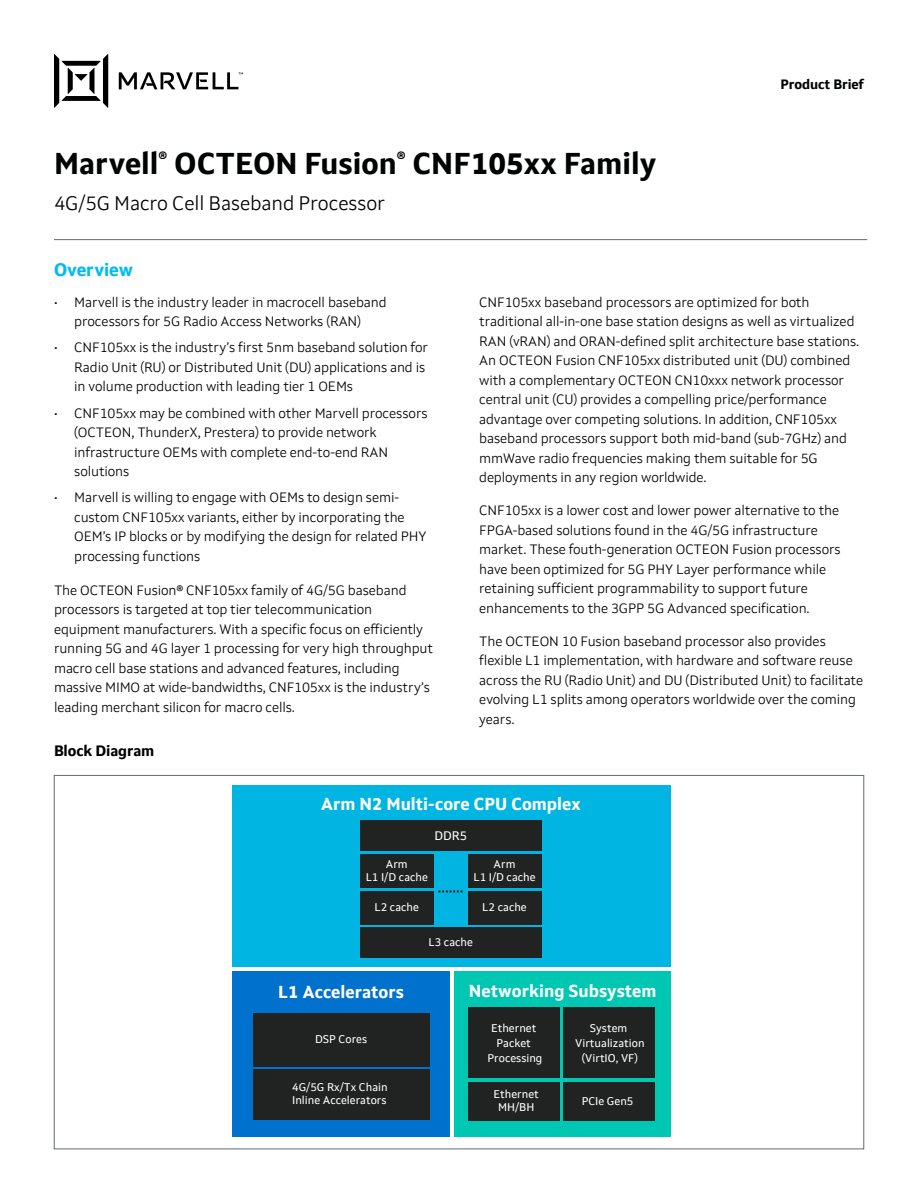
<style>
.page{position:relative;width:918px;height:1188px;background:#fff}
.page>*{position:absolute;margin:0;border:0;box-sizing:border-box;transform-origin:0 0}
.Main_Title{font:700 30px "Setimo";color:#000302}
.Subtitle{font:300 19.5px "Setimo";letter-spacing:-.01em;color:#000302}
.Body_Headings{font:700 18px "Setimo";letter-spacing:-.01em;color:#00bcf2}
.t1{font:700 17.25px "Setimo";color:#fff}
.Block_Diagram_Title{font:700 15px "Setimo";letter-spacing:-.01em;color:#000302}
.Body_Copy{font:300 13.5px/19.5px "Setimo";letter-spacing:-.01em;color:#000302}
.t2{font:700 13.5px "Setimo";letter-spacing:-.01em;color:#000302}
.t3{font:12.3px "Setimo";color:#fff}
.t4{font:11.1px/13.4px "Setimo";color:#fff;text-align:center}
</style>
<div class="page">
<svg style="left:54px;top:54px;width:189px;height:54px"></svg>
<hr style="left:54px;top:239px;width:813px;height:1px;background:#64696f">
<div style="left:232px;top:971px;width:218px;height:166px;background:#0072ce"></div>
<div style="left:253px;top:1013px;width:177px;height:53px;background:#212322"></div>
<div style="left:253px;top:1070px;width:177px;height:50px;background:#212322"></div>
<div style="left:454px;top:971px;width:217px;height:166px;background:#00c7b1"></div>
<div style="left:563px;top:1082px;width:92px;height:39px;background:#212322"></div>
<div style="left:468px;top:1082px;width:92px;height:39px;background:#212322"></div>
<div style="left:563px;top:1008px;width:92px;height:70px;background:#212322"></div>
<div style="left:468px;top:1008px;width:92px;height:70px;background:#212322"></div>
<div style="left:232px;top:785px;width:439px;height:182px;background:#00b5e2"></div>
<svg style="left:439px;top:891px;width:24px;height:1px"></svg>
<div style="left:360px;top:820px;width:181px;height:31px;background:#212322"></div>
<div style="left:360px;top:854px;width:74px;height:34px;background:#212322"></div>
<div style="left:360px;top:891px;width:74px;height:33px;background:#212322"></div>
<div style="left:468px;top:854px;width:73px;height:34px;background:#212322"></div>
<div style="left:468px;top:891px;width:73px;height:33px;background:#212322"></div>
<div style="left:360px;top:927px;width:181px;height:31px;background:#212322"></div>
<h1 class="Main_Title" style="left:54px;top:145px;width:604px">Marvell<sup>®</sup> OCTEON Fusion<sup>®</sup> CNF105xx Family</h1>
<h2 class="Subtitle" style="left:54px;top:191px;width:333px">4G/5G Macro Cell Baseband Processor</h2>
<p class="t2" style="left:781px;top:76px;width:85px">Product Brief</p>
<h3 class="Body_Headings" style="left:54px;top:259px;width:81px">Overview</h3>
<p class="Body_Copy" style="left:54px;top:292px;width:334px;text-align:center">• Marvell is the industry leader in macrocell baseband processors for 5G Radio Access Networks (RAN)</p>
<p class="Body_Copy" style="left:74px;top:338px;width:355px;text-indent:-20px">• CNF105xx is the industry’s first 5nm baseband solution for<br>Radio Unit (RU) or Distributed Unit (DU) applications and is in volume production with leading tier 1 OEMs</p>
<p class="Body_Copy" style="left:74px;top:403px;width:355px;text-indent:-20px">• CNF105xx may be combined with other Marvell processors (OCTEON, ThunderX, Prestera) to provide network infrastructure OEMs with complete end-to-end RAN solutions</p>
<p class="Body_Copy" style="left:74px;top:488px;width:354px;text-indent:-20px">• Marvell is willing to engage with OEMs to design semi&shy;custom CNF105xx variants, either by incorporating the OEM’s IP blocks or by modifying the design for related PHY processing functions</p>
<p class="Body_Copy" style="left:54px;top:580px;width:381px">The OCTEON Fusion® CNF105xx family of 4G/5G baseband processors is targeted at top tier telecommunication equipment manufacturers. With a specific focus on efficiently running 5G and 4G layer 1 processing for very high throughput macro cell base stations and advanced features, including massive MIMO at wide-bandwidths, CNF105xx is the industry’s leading merchant silicon for macro cells.</p>
<h4 class="Block_Diagram_Title" style="left:54px;top:741px;width:102px">Block Diagram</h4>
<p class="Body_Copy" style="left:479px;top:292px;width:381px">CNF105xx baseband processors are optimized for both traditional all-in-one base station designs as well as virtualized RAN (vRAN) and ORAN-defined split architecture base stations.<br>An OCTEON Fusion CNF105xx distributed unit (DU) combined with a complementary OCTEON CN10xxx network processor central unit (CU) provides a compelling price/performance advantage over competing solutions. In addition, CNF105xx baseband processors support both mid-band (sub-7GHz) and mmWave radio frequencies making them suitable for 5G deployments in any region worldwide.</p>
<p class="Body_Copy" style="left:479px;top:501px;width:363px">CNF105xx is a lower cost and lower power alternative to the FPGA-based solutions found in the 4G/5G infrastructure market. These fouth-generation OCTEON Fusion processors have been optimized for 5G PHY Layer performance while retaining sufficient programmability to support future enhancements to the 3GPP 5G Advanced specification.</p>
<p class="Body_Copy" style="left:479px;top:631px;width:385px">The OCTEON 10 Fusion baseband processor also provides flexible L1 implementation, with hardware and software reuse across the RU (Radio Unit) and DU (Distributed Unit) to facilitate evolving L1 splits among operators worldwide over the coming years.</p>
<p class="t1" style="left:321px;top:794px;width:261px">Arm N2 Multi-core CPU Complex</p>
<p class="t3" style="left:434px;top:828px;width:34px">DDR5</p>
<p class="t4" style="left:366px;top:857px;width:64px">Arm<br>L1 I/D cache</p>
<p class="t4" style="left:375px;top:900px;width:46px">L2 cache</p>
<p class="t4" style="left:473px;top:857px;width:64px">Arm<br>L1 I/D cache</p>
<p class="t4" style="left:482px;top:900px;width:46px">L2 cache</p>
<p class="t1" style="left:278px;top:982px;width:127px">L1 Accelerators</p>
<p class="t4" style="left:315px;top:1032px;width:54px">DSP Cores</p>
<p class="t4" style="left:292px;top:1080px;width:97px;text-align:left">4G/5G Rx/Tx Chain<br>Inline Accelerators</p>
<p class="t4" style="left:428px;top:936px;width:46px">L3 cache</p>
<p class="t1" style="left:469px;top:981px;width:189px">Networking Subsystem</p>
<p class="t4" style="left:488px;top:1021px;width:56px;line-height:14.9px">Ethernet<br>Packet<br>Processing</p>
<p class="t4" style="left:494px;top:1087px;width:47px">Ethernet<br>MH/BH</p>
<p class="t4" style="left:575px;top:1021px;width:71px;line-height:14.9px">System<br>Virtualization (VirtIO, VF)</p>
<p class="t4" style="left:582px;top:1094px;width:53px">PCIe Gen5</p>
</div>
